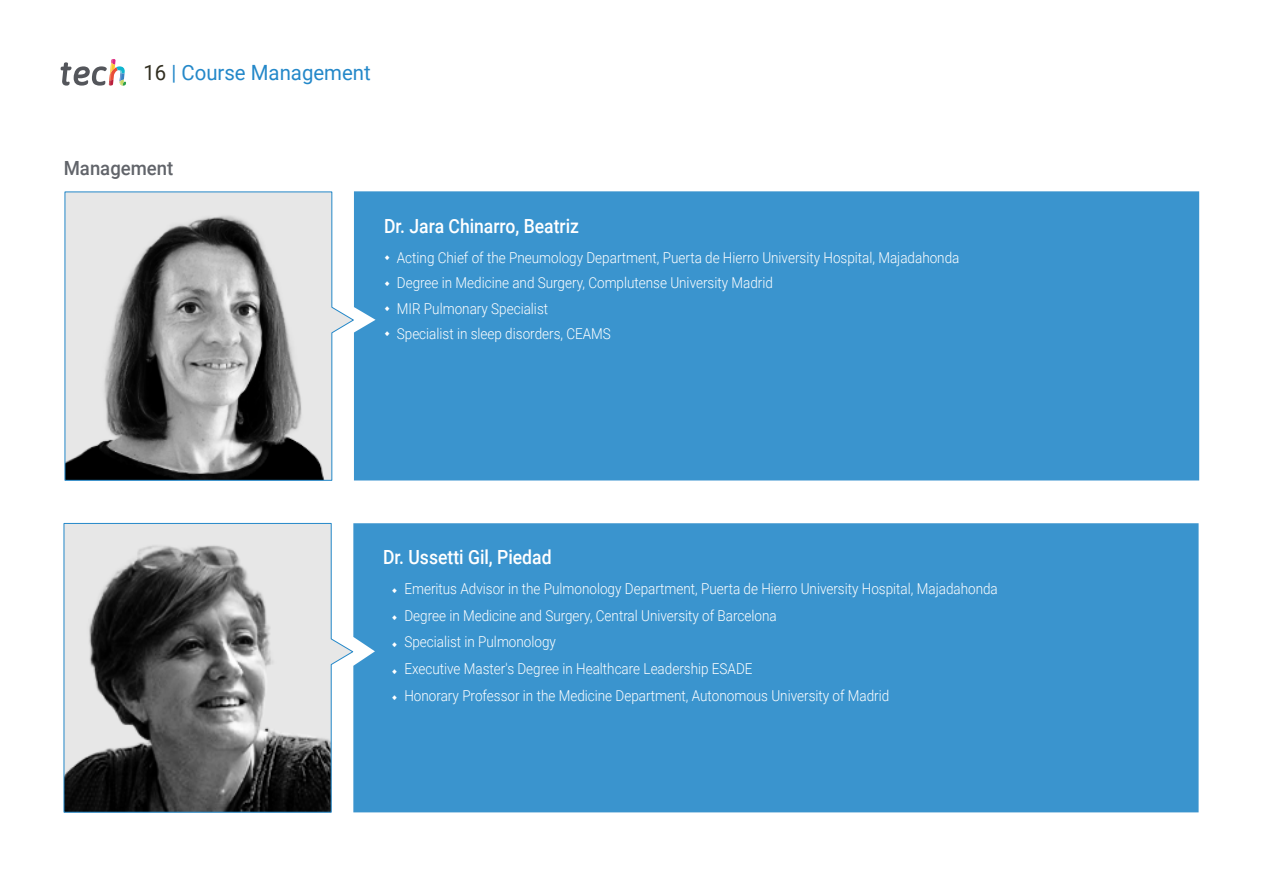
<style>
.page{position:relative;width:1263px;height:893px;background:#fff}
.page>*{position:absolute;margin:0;border:0;box-sizing:border-box;transform-origin:0 0}
.t1{font:21px "Roboto";color:#2488c9}
.t2{font:500 19.5px "Roboto";color:#fff;scale:.9 1}
.t3{font:500 19.5px "Roboto";color:#61646a;scale:.95 1}
.t4{font:300 15px/26.7px "Roboto";color:#fff;scale:.9 1}
.s1{color:#312e20}
</style>
<div class="page">
<svg style="left:61px;top:59px;width:65px;height:27px"></svg>
<div style="left:355px;top:191px;width:844px;height:289px;background:#3a94ce"></div>
<svg style="left:64px;top:191px;width:291px;height:290px;background:#a2a4a5"></svg>
<div style="left:353px;top:523px;width:845px;height:289px;background:#3a94ce"></div>
<svg style="left:64px;top:523px;width:289px;height:290px;background:#8d8e8f"></svg>
<svg style="left:385px;top:256px;width:4px;height:5px"></svg>
<svg style="left:385px;top:281px;width:4px;height:5px"></svg>
<svg style="left:385px;top:306px;width:4px;height:5px"></svg>
<svg style="left:385px;top:331px;width:4px;height:5px"></svg>
<svg style="left:392px;top:588px;width:5px;height:6px"></svg>
<svg style="left:392px;top:615px;width:5px;height:5px"></svg>
<svg style="left:392px;top:642px;width:5px;height:5px"></svg>
<svg style="left:392px;top:669px;width:5px;height:5px"></svg>
<svg style="left:392px;top:696px;width:5px;height:5px"></svg>
<h1 class="t1" style="left:144px;top:57px;width:229px"><span class="s1">16</span> | Course Management</h1>
<h2 class="t3" style="left:64px;top:155px;width:117px">Management</h2>
<h2 class="t2" style="left:384px;top:212px;width:218px">Dr. Jara Chinarro, Beatriz</h2>
<p class="t4" style="left:397px;top:245px;width:627px;line-height:25.2px">Acting Chief of the Pneumology Department, Puerta de Hierro University Hospital, Majadahonda Degree in Medicine and Surgery, Complutense University Madrid<br>MIR Pulmonary Specialist<br>Specialist in sleep disorders, CEAMS</p>
<h2 class="t2" style="left:383px;top:544px;width:189px">Dr. Ussetti Gil, Piedad</h2>
<p class="t4" style="left:404px;top:575px;width:661px">Emeritus Advisor in the Pulmonology Department, Puerta de Hierro University Hospital, Majadahonda Degree in Medicine and Surgery, Central University of Barcelona<br>Specialist in Pulmonology<br>Executive Master's Degree in Healthcare Leadership ESADE<br>Honorary Professor in the Medicine Department, Autonomous University of Madrid</p>
</div>
